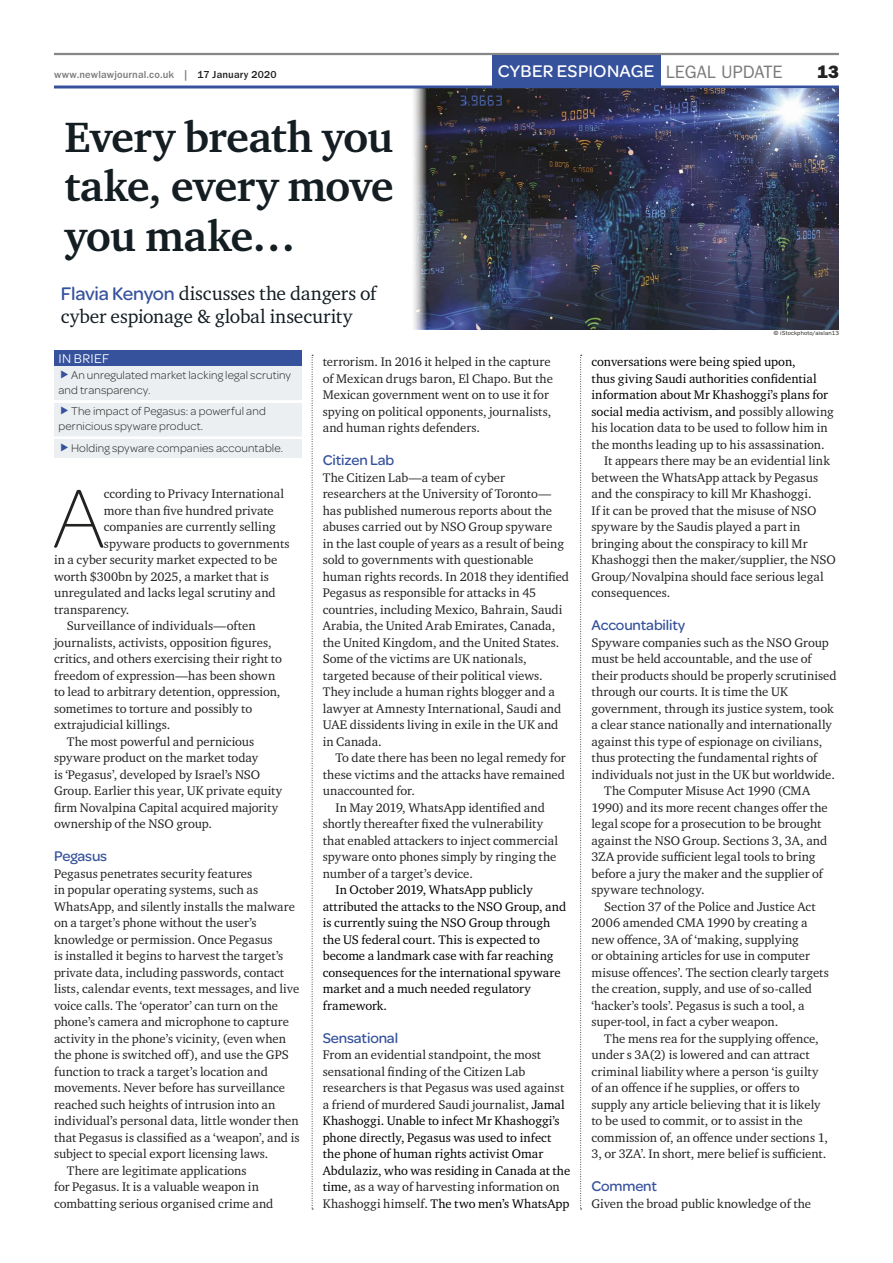
<style>
.page{position:relative;width:893px;height:1263px;background:#fff}
.page>*{position:absolute;margin:0;border:0;box-sizing:border-box;transform-origin:0 0}
.f-para_dropCap{font:200 88.8px "Omnes";color:#222221}
.f-articleTitle{font:700 43.5px/49.5px "Charter ITC Std";letter-spacing:-.02em;color:#131d22;text-align:justify}
.f-paraSummary{font:19.5px/23.2px "Charter ITC Std";letter-spacing:-.01em;color:#131d22}
.t1{font:500 18px "Omnes";letter-spacing:.02em;color:#fff}
.t2{font:18px "ITC Franklin Gothic Std Hvy";color:#222221}
.f-crosshead1{font:500 15px "Omnes";letter-spacing:-.01em;color:#36529c}
.f-in_brief_header{font:13.5px "Omnes";letter-spacing:.03em;color:#fff}
.f-para{font:12.75px/16.5px "Charter ITC Std";color:#222221}
.f-para1{font:12.75px/16.5px "Charter ITC Std";color:#222221}
.f-para-2{font:12.75px/16.5px "Charter ITC Std";color:#000}
.f-para_dropCap-2{font:12.75px "Charter ITC Std";color:#222221}
.f-para1-2{font:12.75px/16.5px "Charter ITC Std";color:#000}
.t3{font:300 12px/15px "Omnes";letter-spacing:.01em;color:#222221}
.t4{font:500 10.5px "ITC Franklin Gothic Std";letter-spacing:.015em;color:#7b7b7a}
.f-credit{font:6px "ITC Franklin Gothic Std";letter-spacing:.02em;color:#222221}
.s1{color:#222221}
.s2{font-family:"ITC Franklin Gothic Std";font-weight:400;color:#7b7b7a}
.s3{font-family:"Omnes";font-weight:500;color:#36529c}
.s4{color:#000}
</style>
<div class="page">
<hr style="left:54px;top:53px;width:785px;height:2px;background:#868686">
<div style="left:492px;top:55px;width:169px;height:32px;background:#36529c"></div>
<hr style="left:54px;top:86px;width:785px;height:3px;background:#36529c">
<svg style="left:312px;top:355px;width:1px;height:854px"></svg>
<svg style="left:580px;top:355px;width:2px;height:854px"></svg>
<img style="left:413px;top:89px;width:426px;height:241px">
<div style="left:54px;top:350px;width:247px;height:18px;background:#36529c"></div>
<div style="left:54px;top:366px;width:247px;height:35px;background:#ebeff1"></div>
<hr style="left:50px;top:400px;width:260px;height:2px;background:#fff">
<div style="left:54px;top:403px;width:247px;height:34px;background:#ebeff1"></div>
<hr style="left:50px;top:436px;width:260px;height:2px;background:#fff">
<div style="left:54px;top:439px;width:247px;height:20px;background:#ebeff1"></div>
<hr style="left:50px;top:458px;width:260px;height:1px;background:#fff">
<p class="t4" style="left:54px;top:69px;width:224px">www.newlawjournal.co.uk | <span class="s1">17 January 2020</span></p>
<h3 class="t1" style="left:498px;top:61px;width:286px">cyber espionage <span class="s2">LEGAL UPDATE</span></h3>
<h3 class="t2" style="left:817px;top:61px;width:23px">13</h3>
<p class="f-articleTitle" style="left:64px;top:111px;width:331px">Every breath you take, every move you make…</p>
<p class="f-paraSummary" style="left:61px;top:281px;width:317px"><span class="s3">Flavia Kenyon</span> discusses the dangers of cyber espionage &amp; global insecurity</p>
<p class="f-in_brief_header" style="left:59px;top:351px;width:52px">IN BRIEF</p>
<p class="t3" style="left:58px;top:368px;width:234px;text-indent:13px">An unregulated market lacking legal scrutiny and transparency.</p>
<p class="t3" style="left:58px;top:404px;width:209px;text-indent:13px">The impact of Pegasus: a powerful and pernicious spyware product.</p>
<p class="t3" style="left:71px;top:440px;width:214px">Holding spyware companies accountable.</p>
<p class="f-para_dropCap" style="left:53px;top:471px;width:54px">A</p>
<p class="f-para_dropCap-2" style="left:104px;top:486px;width:182px">ccording to Privacy International</p>
<p class="f-para_dropCap-2" style="left:104px;top:502px;width:171px">more than five hundred private</p>
<p class="f-para_dropCap-2" style="left:104px;top:519px;width:173px">companies are currently selling</p>
<p class="f-para_dropCap-2" style="left:104px;top:535px;width:187px">spyware products to governments</p>
<p class="f-para_dropCap-2" style="left:54px;top:552px;width:225px">in a cyber security market expected to be</p>
<p class="f-para_dropCap-2" style="left:54px;top:568px;width:216px">worth $300bn by 2025, a market that is</p>
<p class="f-para_dropCap-2" style="left:54px;top:585px;width:223px">unregulated and lacks legal scrutiny and</p>
<p class="f-para_dropCap-2" style="left:54px;top:601px;width:77px">transparency.</p>
<p class="f-para" style="left:54px;top:617px;width:229px;text-indent:13px">Surveillance of individuals—often journalists, activists, opposition figures, critics, and others exercising their right to freedom of expression—has been shown to lead to arbitrary detention, oppression, sometimes to torture and possibly to extrajudicial killings.</p>
<p class="f-para" style="left:54px;top:733px;width:230px;text-indent:13px">The most powerful and pernicious spyware product on the market today<br>is ‘Pegasus’, developed by Israel’s NSO Group. Earlier this year, UK private equity firm Novalpina Capital acquired majority ownership of the NSO group.</p>
<h3 class="f-crosshead1" style="left:54px;top:848px;width:55px">Pegasus</h3>
<p class="f-para1" style="left:54px;top:865px;width:247px">Pegasus penetrates security features<br>in popular operating systems, such as WhatsApp, and silently installs the malware on a target’s phone without the user’s knowledge or permission. Once Pegasus<br>is installed it begins to harvest the target’s private data, including passwords, contact lists, calendar events, text messages, and live voice calls. The ‘operator’ can turn on the phone’s camera and microphone to capture activity in the phone’s vicinity, (even when the phone is switched off), and use the GPS function to track a target’s location and movements. Never before has surveillance reached such heights of intrusion into an individual’s personal data, little wonder then that Pegasus is classified as a ‘weapon’, and is subject to special export licensing laws.</p>
<p class="f-para" style="left:54px;top:1162px;width:221px;text-indent:13px">There are legitimate applications<br>for Pegasus. It is a valuable weapon in combatting serious organised crime and</p>
<p class="f-para" style="left:323px;top:353px;width:232px">terrorism. In 2016 it helped in the capture of Mexican drugs baron, El Chapo. But the Mexican government went on to use it for spying on political opponents, journalists, and human rights defenders.</p>
<h3 class="f-crosshead1" style="left:323px;top:452px;width:73px">Citizen Lab</h3>
<p class="f-para1" style="left:323px;top:469px;width:248px">The Citizen Lab—a team of cyber researchers at the University of Toronto— has published numerous reports about the abuses carried out by NSO Group spyware<br>in the last couple of years as a result of being sold to governments with questionable human rights records. In 2018 they identified Pegasus as responsible for attacks in 45 countries, including Mexico, Bahrain, Saudi Arabia, the United Arab Emirates, Canada, the United Kingdom, and the United States.<br>Some of the victims are UK nationals, targeted because of their political views.<br>They include a human rights blogger and a lawyer at Amnesty International, Saudi and UAE dissidents living in exile in the UK and in Canada.</p>
<p class="f-para" style="left:323px;top:749px;width:245px;text-align:justify;text-indent:13px">To date there has been no legal remedy for these victims and the attacks have remained unaccounted for.</p>
<p class="f-para" style="left:323px;top:799px;width:237px;text-indent:13px">In May 2019, WhatsApp identified and shortly thereafter fixed the vulnerability that enabled attackers to inject commercial spyware onto phones simply by ringing the number of a target’s device.</p>
<p class="f-para-2" style="left:323px;top:881px;width:245px;text-indent:13px">In October 2019, WhatsApp publicly attributed the attacks to the NSO Group, and is currently suing the NSO Group through the US federal court. This is expected to become a landmark case with far reaching consequences <span class="s1">f</span>or the international spyware market and a much needed regulatory framework.</p>
<h3 class="f-crosshead1" style="left:323px;top:1029px;width:77px">Sensational</h3>
<p class="f-para1" style="left:323px;top:1046px;width:249px">From an evidential standpoint, the most sensational finding of the Citizen Lab researchers is that Pegasus was used against a friend of murdered Saudi journalist, <span class="s4">Jamal Khashoggi. Unable to infect Mr Khashoggi’s phone directly, Pegasus was used to infect the phone of human rights activist Omar Abdulaziz, who was residing in Canada at the time,</span> as a way of harvesting information on Khashoggi himself. <span class="s4">The two men’s WhatsApp</span></p>
<p class="f-credit" style="left:774px;top:329px;width:67px">© iStockphoto/aislan13</p>
<p class="f-para1-2" style="left:591px;top:353px;width:244px">conversations were being spied upon,<br>thus giving Saudi authorities confidential information about Mr Khashoggi’s plans for social media activism, and <span class="s1">possibly allowing his location data to be used to follow him in the months leading up to his assassination.</span></p>
<p class="f-para" style="left:591px;top:452px;width:246px;text-indent:13px">It appears there may be an evidential link between the WhatsApp attack by Pegasus and the conspiracy to kill Mr Khashoggi.<br>If it can be proved that the misuse of NSO spyware by the Saudis played a part in bringing about the conspiracy to kill Mr Khashoggi then the maker/supplier, the NSO Group/Novalpina should face serious legal consequences.</p>
<h3 class="f-crosshead1" style="left:591px;top:617px;width:95px">Accountability</h3>
<p class="f-para1" style="left:591px;top:634px;width:247px">Spyware companies such as the NSO Group must be held accountable, and the use of their products should be properly scrutinised through our courts. It is time the UK government, through its justice system, took a clear stance nationally and internationally against this type of espionage on civilians, thus protecting the fundamental rights of individuals not just in the UK but worldwide.</p>
<p class="f-para" style="left:591px;top:782px;width:238px;text-indent:13px">The Computer Misuse Act 1990 (CMA 1990) and its more recent changes offer the legal scope for a prosecution to be brought against the NSO Group. Sections 3, 3A, and 3ZA provide sufficient legal tools to bring before a jury the maker and the supplier of spyware technology.</p>
<p class="f-para" style="left:591px;top:898px;width:239px;text-indent:13px">Section 37 of the Police and Justice Act 2006 amended CMA 1990 by creating a new offence, 3A of ‘making, supplying<br>or obtaining articles for use in computer misuse offences’. The section clearly targets the creation, supply, and use of so-called ‘hacker’s tools’. Pegasus is such a tool, a super-tool, in fact a cyber weapon.</p>
<p class="f-para" style="left:591px;top:1030px;width:238px;text-indent:13px">The mens rea for the supplying offence, under s 3A(2) is lowered and can attract criminal liability where a person ‘is guilty of an offence if he supplies, or offers to supply any article believing that it is likely to be used to commit, or to assist in the commission of, an offence under sections 1, 3, or 3ZA’. In short, mere belief is sufficient.</p>
<h3 class="f-crosshead1" style="left:591px;top:1178px;width:67px">Comment</h3>
<p class="f-para1" style="left:591px;top:1195px;width:221px">Given the broad public knowledge of the</p>
</div>
